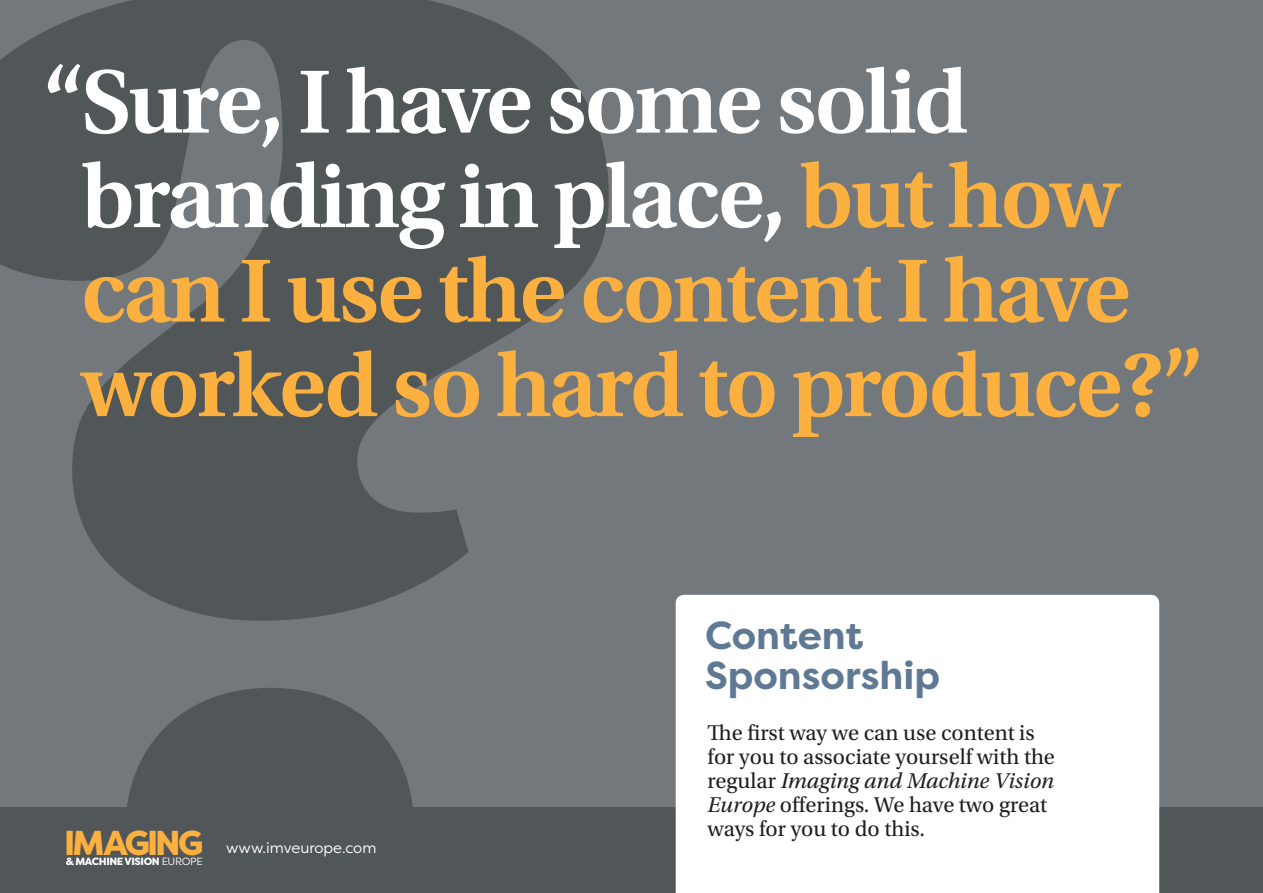
<style>
.page{position:relative;width:1263px;height:893px;background:#fff}
.page>*{position:absolute;margin:0;border:0;box-sizing:border-box;transform-origin:0 0}
.t1{font:600 94.5px/94.5px "Utopia Std";letter-spacing:-.03em;color:#fbb03f}
.body{font:700 39px "Filson Pro";color:#5f7995}
.t2{font:800 34.5px "Filson Pro";letter-spacing:-.08em;color:#fbb03f}
.body-2{font:22.5px/24px "Utopia Std";color:#231f20}
.t3{font:15px "Filson Pro";color:#fff}
.t4{font:800 10.5px "Filson Pro";letter-spacing:-.035em;color:#fff}
.s1{color:#fff}
.s2{font-weight:400}
.s3{font-style:italic}
</style>
<div class="page">
<div style="left:0;top:0;width:1263px;height:852px;background:#73787c"></div>
<svg style="left:0;top:0;width:609px;height:808px;fill:#515659"></svg>
<div style="left:0;top:808px;width:1263px;height:85px;background:#515659"></div>
<div style="left:676px;top:595px;width:483px;height:298px;background:#fff"></div>
<p class="t1" style="left:81px;top:56px;width:1124px;text-indent:-38px"><span class="s1">“Sure, I have some solid branding in place,</span> but how can I use the content I have worked so hard to produce?”</p>
<p class="t2" style="left:64px;top:821px;width:141px">IMAGING</p>
<p class="t4" style="left:66px;top:855px;width:138px">&amp; MACHINE VISION <span class="s2">EUROPE</span></p>
<p class="t3" style="left:226px;top:838px;width:152px">www.imveurope.com</p>
<p class="body" style="left:705px;top:610px;width:160px">Content</p>
<p class="body" style="left:705px;top:651px;width:237px">Sponsorship</p>
<p class="body-2" style="left:708px;top:721px;width:349px">The first way we can use content is for you to associate yourself with the regular <span class="s3">Imaging and Machine Vision<br>Europe</span> offerings. We have two great ways for you to do this.</p>
</div>
